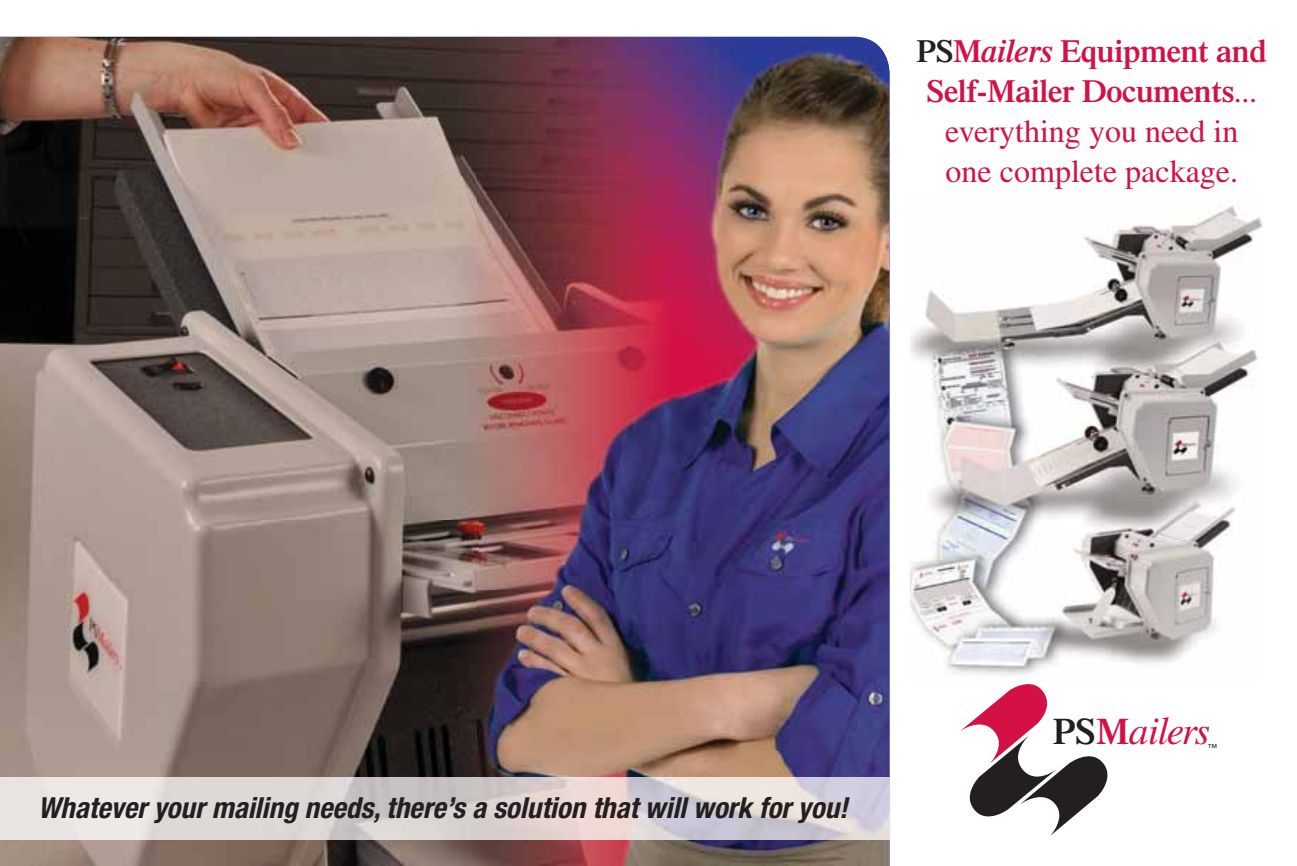
<style>
.page{position:relative;width:1297px;height:866px;background:#fff}
.page>*{position:absolute;margin:0;border:0;box-sizing:border-box;transform-origin:0 0}
.t1{font:italic 39.2px "Times";letter-spacing:-.05em;color:#d31145}
.t2{font:32px/40px "Times";color:#d31145;text-align:center}
.t3{font:italic 700 condensed 29px "Helvetica Neue";color:#231f20}
.t4{font:9.8px "Helvetica Neue";color:#231f20}
.s1{font-weight:600;color:#231f20}
.s2{font-weight:600}
.s3{font-weight:600;font-style:italic}
.s4{font-weight:600;font-style:normal;font-size:37px;color:#231f20}
.s5{font-weight:600;font-style:normal;font-size:37px}
</style>
<div class="page">
<img style="left:910px;top:205px;width:352px;height:470px">
<svg style="left:960px;top:684px;width:148px;height:152px"></svg>
<img style="left:0;top:37px;width:889px;height:829px">
<img style="left:0;top:777px;width:889px;height:62px">
<p class="t2" style="left:916px;top:34px;width:352px"><span class="s1">PS</span><span class="s2">M</span><span class="s3">ailers</span> <span class="s2">Equipment and<br>Self-Mailer Documents</span>... everything you need in<br>one complete package.</p>
<p class="t3" style="left:38px;top:797px;width:810px">Whatever your mailing needs, there’s a solution that will work for you!</p>
<p class="t1" style="left:1052px;top:717px;width:159px"><span class="s4">PS</span><span class="s5">M</span>ailers</p>
<p class="t4" style="left:1207px;top:744px;width:11px">™</p>
</div>
